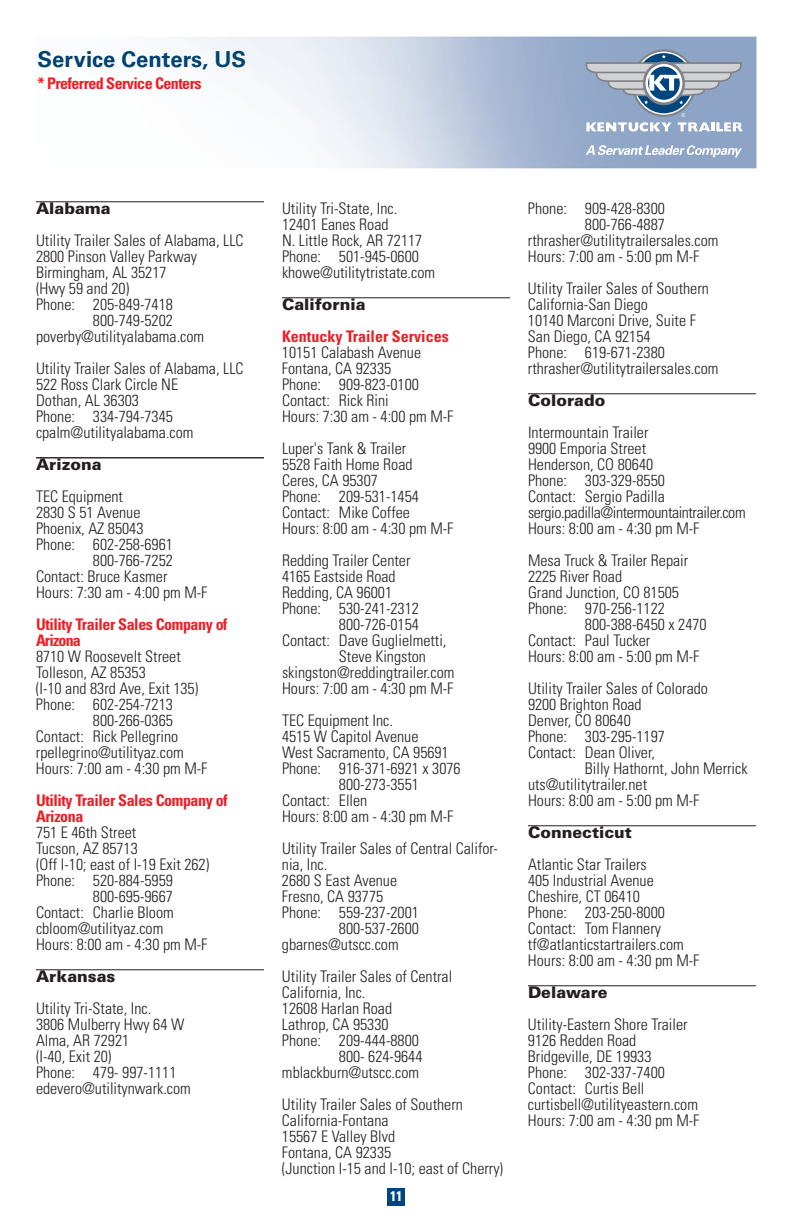
<style>
.page{position:relative;width:792px;height:1224px;background:#fff}
.page>*{position:absolute;margin:0;border:0;box-sizing:border-box;transform-origin:0 0}
.t1{font:700 22px "Univers";color:#004270}
.t2{font:300 condensed 16px/16px "Univers";color:#231f20}
.t3{font:700 condensed 16px/16px "Univers";letter-spacing:-.025em;color:#ee1d23}
.t4{font:900 16px "Univers";color:#231f20}
.t5{font:700 condensed 16px "Univers";color:#ee1d23}
.t6{font:700 condensed 14px "Univers";color:#fff}
</style>
<div class="page">
<svg style="left:586px;top:122px;width:86px;height:9px"></svg>
<svg style="left:632px;top:49px;width:64px;height:68px"></svg>
<svg style="left:634px;top:52px;width:59px;height:62px"></svg>
<svg style="left:678px;top:113px;width:65px;height:18px"></svg>
<svg style="left:586px;top:55px;width:156px;height:49px;background:#96a7bb"></svg>
<svg style="left:586px;top:145px;width:156px;height:12px"></svg>
<div style="left:388px;top:1188px;width:17px;height:18px;background:#00467e"></div>
<hr style="left:36px;top:201px;width:228px;height:1px;background:#231f20">
<hr style="left:36px;top:457px;width:228px;height:1px;background:#231f20">
<hr style="left:36px;top:969px;width:228px;height:1px;background:#231f20">
<hr style="left:282px;top:297px;width:228px;height:1px;background:#231f20">
<hr style="left:528px;top:393px;width:228px;height:1px;background:#231f20">
<hr style="left:528px;top:825px;width:228px;height:1px;background:#231f20">
<hr style="left:528px;top:985px;width:228px;height:1px;background:#231f20">
<h1 class="t1" style="left:38px;top:51px;width:210px">Service Centers, US</h1>
<p class="t3" style="left:38px;top:77px;width:166px">* Preferred Service Centers</p>
<p class="t4" style="left:36px;top:203px;width:76px">Alabama</p>
<p class="t2" style="left:36px;top:234px;width:209px">Utility Trailer Sales of Alabama, LLC</p>
<p class="t2" style="left:36px;top:250px;width:163px">2800 Pinson Valley Parkway</p>
<p class="t2" style="left:36px;top:266px;width:132px">Birmingham, AL 35217</p>
<p class="t2" style="left:36px;top:282px;width:95px">(Hwy 59 and 20)</p>
<p class="t2" style="left:36px;top:298px;width:138px">Phone: 205-849-7418</p>
<p class="t2" style="left:93px;top:314px;width:81px">800-749-5202</p>
<p class="t2" style="left:36px;top:330px;width:170px">poverby@utilityalabama.com</p>
<p class="t2" style="left:36px;top:362px;width:209px">Utility Trailer Sales of Alabama, LLC<br>522 Ross Clark Circle NE<br>Dothan, AL 36303<br>Phone: 334-794-7345 cpalm@utilityalabama.com</p>
<p class="t4" style="left:36px;top:459px;width:67px">Arizona</p>
<p class="t2" style="left:36px;top:490px;width:89px">TEC Equipment</p>
<p class="t2" style="left:36px;top:506px;width:106px">2830 S 51 Avenue</p>
<p class="t2" style="left:36px;top:522px;width:109px">Phoenix, AZ 85043</p>
<p class="t2" style="left:36px;top:538px;width:138px">Phone: 602-258-6961</p>
<p class="t2" style="left:93px;top:554px;width:81px">800-766-7252</p>
<p class="t2" style="left:36px;top:570px;width:133px">Contact: Bruce Kasmer</p>
<p class="t2" style="left:36px;top:586px;width:173px">Hours: 7:30 am - 4:00 pm M-F</p>
<p class="t3" style="left:36px;top:618px;width:193px">Utility Trailer Sales Company of<br>Arizona</p>
<p class="t2" style="left:36px;top:650px;width:146px">8710 W Roosevelt Street</p>
<p class="t2" style="left:36px;top:666px;width:111px">Tolleson, AZ 85353</p>
<p class="t2" style="left:36px;top:682px;width:164px">(I-10 and 83rd Ave, Exit 135)</p>
<p class="t2" style="left:36px;top:698px;width:138px">Phone: 602-254-7213</p>
<p class="t2" style="left:93px;top:714px;width:81px">800-266-0365</p>
<p class="t2" style="left:36px;top:730px;width:144px">Contact: Rick Pellegrino</p>
<p class="t2" style="left:36px;top:746px;width:149px">rpellegrino@utilityaz.com</p>
<p class="t2" style="left:36px;top:762px;width:173px">Hours: 7:00 am - 4:30 pm M-F</p>
<p class="t3" style="left:36px;top:794px;width:193px">Utility Trailer Sales Company of<br>Arizona</p>
<p class="t2" style="left:36px;top:826px;width:102px">751 E 46th Street</p>
<p class="t2" style="left:36px;top:842px;width:103px">Tucson, AZ 85713</p>
<p class="t2" style="left:36px;top:858px;width:175px">(Off I-10; east of I-19 Exit 262)</p>
<p class="t2" style="left:36px;top:874px;width:138px">Phone: 520-884-5959</p>
<p class="t2" style="left:93px;top:890px;width:81px">800-695-9667</p>
<p class="t2" style="left:36px;top:906px;width:139px">Contact: Charlie Bloom</p>
<p class="t2" style="left:36px;top:922px;width:129px">cbloom@utilityaz.com</p>
<p class="t2" style="left:36px;top:938px;width:173px">Hours: 8:00 am - 4:30 pm M-F</p>
<p class="t4" style="left:36px;top:971px;width:81px">Arkansas</p>
<p class="t2" style="left:36px;top:1002px;width:156px">Utility Tri-State, Inc.<br>3806 Mulberry Hwy 64 W<br>Alma, AR 72921<br>(I-40, Exit 20)<br>Phone: 479- 997-1111 edevero@utilitynwark.com</p>
<p class="t2" style="left:282px;top:202px;width:155px">Utility Tri-State, Inc.<br>12401 Eanes Road<br>N. Little Rock, AR 72117<br>Phone: 501-945-0600 khowe@utilitytristate.com</p>
<p class="t4" style="left:282px;top:299px;width:85px">California</p>
<p class="t5" style="left:282px;top:331px;width:168px">Kentucky Trailer Services</p>
<p class="t2" style="left:282px;top:346px;width:173px">10151 Calabash Avenue<br>Fontana, CA 92335<br>Phone: 909-823-0100<br>Contact: Rick Rini<br>Hours: 7:30 am - 4:00 pm M-F</p>
<p class="t2" style="left:282px;top:442px;width:173px">Luper's Tank &amp; Trailer<br>5528 Faith Home Road<br>Ceres, CA 95307<br>Phone: 209-531-1454<br>Contact: Mike Coffee<br>Hours: 8:00 am - 4:30 pm M-F</p>
<p class="t2" style="left:282px;top:554px;width:130px">Redding Trailer Center</p>
<p class="t2" style="left:282px;top:570px;width:115px">4165 Eastside Road</p>
<p class="t2" style="left:282px;top:586px;width:112px">Redding, CA 96001</p>
<p class="t2" style="left:282px;top:602px;width:138px">Phone: 530-241-2312</p>
<p class="t2" style="left:339px;top:618px;width:81px">800-726-0154</p>
<p class="t2" style="left:282px;top:634px;width:166px">Contact: Dave Guglielmetti,</p>
<p class="t2" style="left:339px;top:650px;width:89px">Steve Kingston</p>
<p class="t2" style="left:282px;top:666px;width:174px">skingston@reddingtrailer.com</p>
<p class="t2" style="left:282px;top:682px;width:173px">Hours: 7:00 am - 4:30 pm M-F</p>
<p class="t2" style="left:282px;top:714px;width:113px">TEC Equipment Inc.</p>
<p class="t2" style="left:282px;top:730px;width:138px">4515 W Capitol Avenue</p>
<p class="t2" style="left:282px;top:746px;width:168px">West Sacramento, CA 95691</p>
<p class="t2" style="left:282px;top:762px;width:180px">Phone: 916-371-6921 x 3076</p>
<p class="t2" style="left:339px;top:778px;width:81px">800-273-3551</p>
<p class="t2" style="left:282px;top:794px;width:87px">Contact: Ellen</p>
<p class="t2" style="left:282px;top:810px;width:173px">Hours: 8:00 am - 4:30 pm M-F</p>
<p class="t2" style="left:282px;top:842px;width:217px">Utility Trailer Sales of Central Califor-</p>
<p class="t2" style="left:282px;top:858px;width:47px">nia, Inc.</p>
<p class="t2" style="left:282px;top:874px;width:117px">2680 S East Avenue</p>
<p class="t2" style="left:282px;top:890px;width:103px">Fresno, CA 93775</p>
<p class="t2" style="left:282px;top:906px;width:138px">Phone: 559-237-2001</p>
<p class="t2" style="left:339px;top:922px;width:81px">800-537-2600</p>
<p class="t2" style="left:282px;top:938px;width:118px">gbarnes@utscc.com</p>
<p class="t2" style="left:282px;top:970px;width:172px">Utility Trailer Sales of Central</p>
<p class="t2" style="left:282px;top:986px;width:85px">California, Inc.</p>
<p class="t2" style="left:282px;top:1002px;width:112px">12608 Harlan Road</p>
<p class="t2" style="left:282px;top:1018px;width:108px">Lathrop, CA 95330</p>
<p class="t2" style="left:282px;top:1034px;width:138px">Phone: 209-444-8800</p>
<p class="t2" style="left:339px;top:1050px;width:85px">800- 624-9644</p>
<p class="t2" style="left:282px;top:1066px;width:139px">mblackburn@utscc.com</p>
<p class="t2" style="left:282px;top:1098px;width:223px">Utility Trailer Sales of Southern<br>California-Fontana<br>15567 E Valley Blvd<br>Fontana, CA 92335<br>(Junction I-15 and I-10; east of Cherry)</p>
<p class="t6" style="left:390px;top:1191px;width:14px">11</p>
<p class="t2" style="left:528px;top:202px;width:138px">Phone: 909-428-8300</p>
<p class="t2" style="left:585px;top:218px;width:81px">800-766-4887</p>
<p class="t2" style="left:528px;top:234px;width:192px">rthrasher@utilitytrailersales.com</p>
<p class="t2" style="left:528px;top:250px;width:173px">Hours: 7:00 am - 5:00 pm M-F</p>
<p class="t2" style="left:528px;top:282px;width:192px">Utility Trailer Sales of Southern<br>California-San Diego<br>10140 Marconi Drive, Suite F<br>San Diego, CA 92154<br>Phone: 619-671-2380 rthrasher@utilitytrailersales.com</p>
<p class="t4" style="left:528px;top:395px;width:79px">Colorado</p>
<p class="t2" style="left:528px;top:426px;width:219px">Intermountain Trailer<br>9900 Emporia Street<br>Henderson, CO 80640<br>Phone: 303-329-8550<br>Contact: Sergio Padilla sergio.padilla@intermountaintrailer.com<br>Hours: 8:00 am - 4:30 pm M-F</p>
<p class="t2" style="left:528px;top:554px;width:162px">Mesa Truck &amp; Trailer Repair<br>2225 River Road<br>Grand Junction, CO 81505<br>Phone: 970-256-1122</p>
<p class="t2" style="left:528px;top:618px;width:180px;text-indent:57px">800-388-6450 x 2470<br>Contact: Paul Tucker<br>Hours: 8:00 am - 5:00 pm M-F</p>
<p class="t2" style="left:528px;top:682px;width:182px">Utility Trailer Sales of Colorado<br>9200 Brighton Road<br>Denver, CO 80640<br>Phone: 303-295-1197<br>Contact: Dean Oliver,</p>
<p class="t2" style="left:528px;top:762px;width:221px;text-indent:57px">Billy Hathornt, John Merrick uts@utilitytrailer.net<br>Hours: 8:00 am - 5:00 pm M-F</p>
<p class="t4" style="left:528px;top:827px;width:105px">Connecticut</p>
<p class="t2" style="left:528px;top:858px;width:173px">Atlantic Star Trailers<br>405 Industrial Avenue<br>Cheshire, CT 06410<br>Phone: 203-250-8000<br>Contact: Tom Flannery tf@atlanticstartrailers.com<br>Hours: 8:00 am - 4:30 pm M-F</p>
<p class="t4" style="left:528px;top:987px;width:81px">Delaware</p>
<p class="t2" style="left:528px;top:1018px;width:173px">Utility-Eastern Shore Trailer<br>9126 Redden Road<br>Bridgeville, DE 19933<br>Phone: 302-337-7400<br>Contact: Curtis Bell curtisbell@utilityeastern.com<br>Hours: 7:00 am - 4:30 pm M-F</p>
</div>
